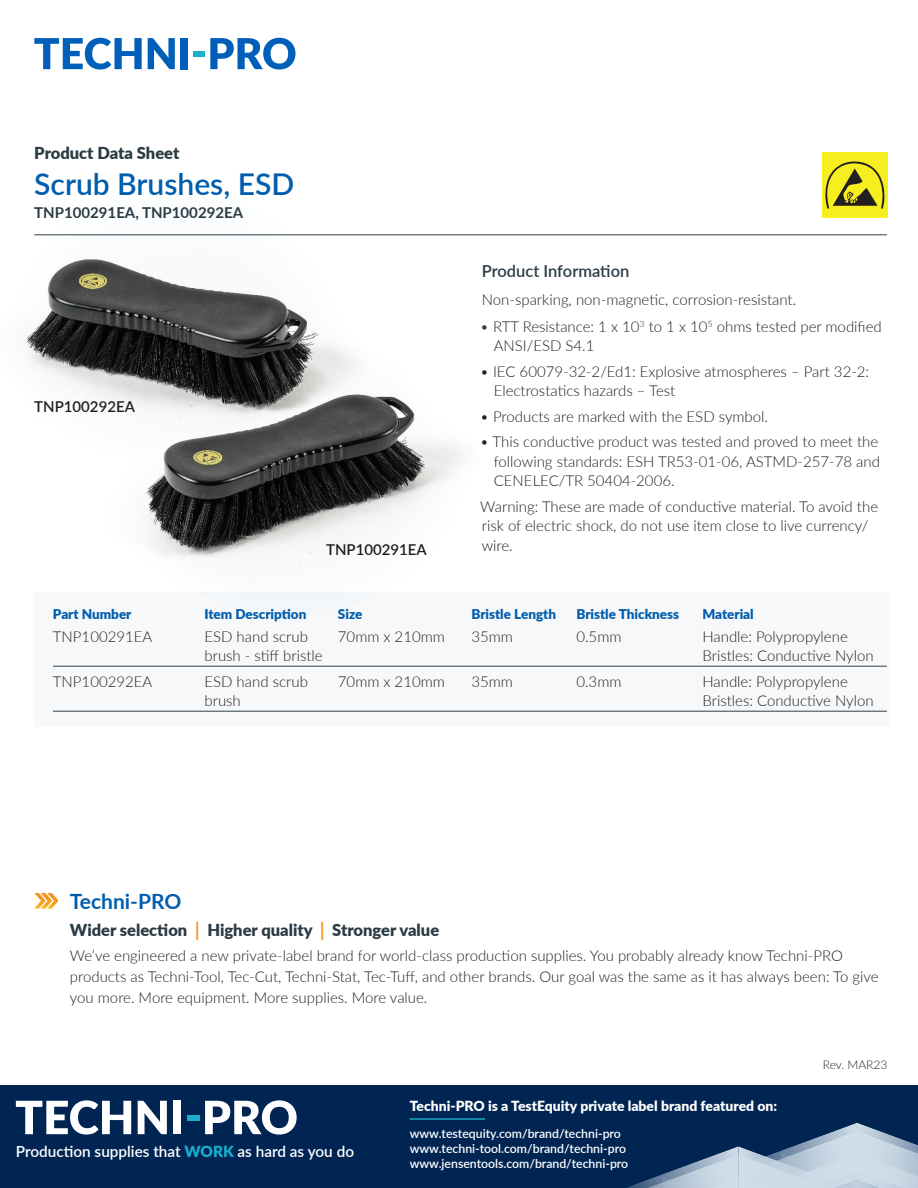
<style>
.page{position:relative;width:918px;height:1188px;background:#fff}
.page>*{position:absolute;margin:0;border:0;box-sizing:border-box;transform-origin:0 0}
.t1{font:600 30px "Lato";color:#015dad}
.t2{font:700 21px "Lato";color:#015dad}
.t3{font:900 16.5px "Lato";color:#2b3b44}
.t4{font:600 16.5px "Lato";color:#2b3b44}
.t5{font:600 15.3px "Lato";color:#fff}
.t6{font:300 15px/19.5px "Lato";color:#231f20}
.t7{font:700 15px "Lato";color:#2b3b44}
.t8{font:600 15px "Lato";color:#231f20}
.t9{font:900 13.95px "Lato";color:#fff}
.t10{font:900 13.5px "Lato";color:#015dad}
.t11{font:600 12.3px/14.7px "Lato";color:#fff}
.t12{font:300 12px "Lato";color:#231f20}
.s1{color:#313e48}
.s2{color:#f7931d}
.s3{font-weight:900;color:#19aece}
</style>
<div class="page">
<img style="left:25px;top:259px;width:467px;height:323px">
<svg style="left:34px;top:38px;width:108px;height:32px"></svg>
<svg style="left:148px;top:38px;width:27px;height:31px"></svg>
<div style="left:181px;top:38px;width:7px;height:31px;background:#005fb9"></div>
<div style="left:193px;top:51px;width:12px;height:6px;background:#1bafcf"></div>
<svg style="left:210px;top:38px;width:85px;height:32px"></svg>
<hr style="left:34px;top:235px;width:853px;height:1px;background:#313e48">
<svg style="left:34px;top:893px;width:25px;height:16px"></svg>
<div style="left:0;top:1085px;width:918px;height:103px;background:#002553"></div>
<svg style="left:626px;top:1122px;width:292px;height:66px"></svg>
<hr style="left:410px;top:1118px;width:75px;height:2px;background:#1cb0ca">
<svg style="left:16px;top:1100px;width:115px;height:35px"></svg>
<svg style="left:138px;top:1101px;width:29px;height:33px"></svg>
<div style="left:173px;top:1101px;width:8px;height:33px;background:#fff"></div>
<div style="left:187px;top:1115px;width:12px;height:6px;background:#1baecc"></div>
<svg style="left:205px;top:1100px;width:92px;height:35px"></svg>
<div style="left:822px;top:152px;width:66px;height:66px;background:#f7ee1f"></div>
<svg style="left:825px;top:161px;width:60px;height:48px"></svg>
<div style="left:34px;top:592px;width:855px;height:135px;background:#f6f8fa"></div>
<hr style="left:53px;top:666px;width:834px;height:1px;background:#313e48">
<hr style="left:53px;top:711px;width:834px;height:1px;background:#313e48">
<p class="t3" style="left:34px;top:140px;width:147px">Product Data Sheet</p>
<h1 class="t1" style="left:34px;top:163px;width:261px">Scrub Brushes, ESD</h1>
<p class="t7" style="left:34px;top:201px;width:210px">TNP100291EA, TNP100292EA</p>
<p class="t8" style="left:34px;top:395px;width:102px">TNP100292EA</p>
<p class="t10" style="left:53px;top:604px;width:80px">Part Number</p>
<p class="t6" style="left:53px;top:626px;width:101px">TNP100291EA</p>
<p class="t6" style="left:53px;top:671px;width:101px">TNP100292EA</p>
<p class="t8" style="left:326px;top:538px;width:102px">TNP100291EA</p>
<p class="t10" style="left:204px;top:604px;width:104px">Item Description</p>
<p class="t10" style="left:338px;top:604px;width:26px">Size</p>
<p class="t6" style="left:204px;top:626px;width:120px">ESD hand scrub brush - stiff bristle</p>
<p class="t6" style="left:204px;top:671px;width:105px">ESD hand scrub brush</p>
<p class="t6" style="left:338px;top:626px;width:108px">70mm x 210mm</p>
<p class="t6" style="left:338px;top:671px;width:108px">70mm x 210mm</p>
<p class="t4" style="left:482px;top:259px;width:149px">Product Information</p>
<p class="t6" style="left:482px;top:289px;width:316px">Non-sparking, non-magnetic, corrosion-resistant.</p>
<p class="t6" style="left:494px;top:316px;width:389px;text-indent:-14px"><span class="s1">•</span> RTT Resistance: 1 x 10<sup>3</sup> to 1 x 10<sup>5</sup> ohms tested per modified<br>ANSI/ESD S4.1</p>
<p class="t6" style="left:494px;top:361px;width:377px;text-indent:-14px">• IEC 60079-32-2/Ed1: Explosive atmospheres – Part 32-2:<br>Electrostatics hazards – Test</p>
<p class="t6" style="left:480px;top:406px;width:289px">• Products are marked with the ESD symbol.</p>
<p class="t6" style="left:494px;top:432px;width:388px;text-indent:-14px">• This conductive product was tested and proved to meet the following standards: ESH TR53-01-06, ASTMD-257-78 and<br>CENELEC/TR 50404-2006.</p>
<p class="t6" style="left:480px;top:496px;width:399px">Warning: These are made of conductive material. To avoid the risk of electric shock, do not use item close to live currency/ wire.</p>
<p class="t10" style="left:471px;top:604px;width:86px">Bristle Length</p>
<p class="t6" style="left:471px;top:626px;width:43px">35mm</p>
<p class="t6" style="left:471px;top:671px;width:43px">35mm</p>
<p class="t10" style="left:576px;top:604px;width:104px">Bristle Thickness</p>
<p class="t6" style="left:576px;top:626px;width:47px">0.5mm</p>
<p class="t6" style="left:576px;top:671px;width:47px">0.3mm</p>
<p class="t10" style="left:702px;top:604px;width:53px">Material</p>
<p class="t6" style="left:702px;top:626px;width:173px">Handle: Polypropylene<br>Bristles: Conductive Nylon</p>
<p class="t6" style="left:702px;top:671px;width:173px">Handle: Polypropylene<br>Bristles: Conductive Nylon</p>
<h2 class="t2" style="left:70px;top:885px;width:113px">Techni-PRO</h2>
<p class="t3" style="left:70px;top:917px;width:371px">Wider selection <span class="s2">│</span> Higher quality <span class="s2">│</span> Stronger value</p>
<p class="t6" style="left:70px;top:945px;width:810px;line-height:21px">We’ve engineered a new private-label brand for world-class production supplies. You probably already know Techni-PRO products as Techni-Tool, Tec-Cut, Techni-Stat, Tec-Tuff, and other brands. Our goal was the same as it has always been: To give you more. More equipment. More supplies. More value.</p>
<p class="t5" style="left:16px;top:1140px;width:340px">Production supplies that <span class="s3">WORK</span> as hard as you do</p>
<p class="t9" style="left:410px;top:1095px;width:369px">Techni-PRO is a TestEquity private label brand featured on:</p>
<p class="t11" style="left:410px;top:1126px;width:220px">www.testequity.com/brand/techni-pro www.techni-tool.com/brand/techni-pro www.jensentools.com/brand/techni-pro</p>
<p class="t12" style="left:823px;top:1057px;width:66px">Rev. MAR23</p>
</div>
